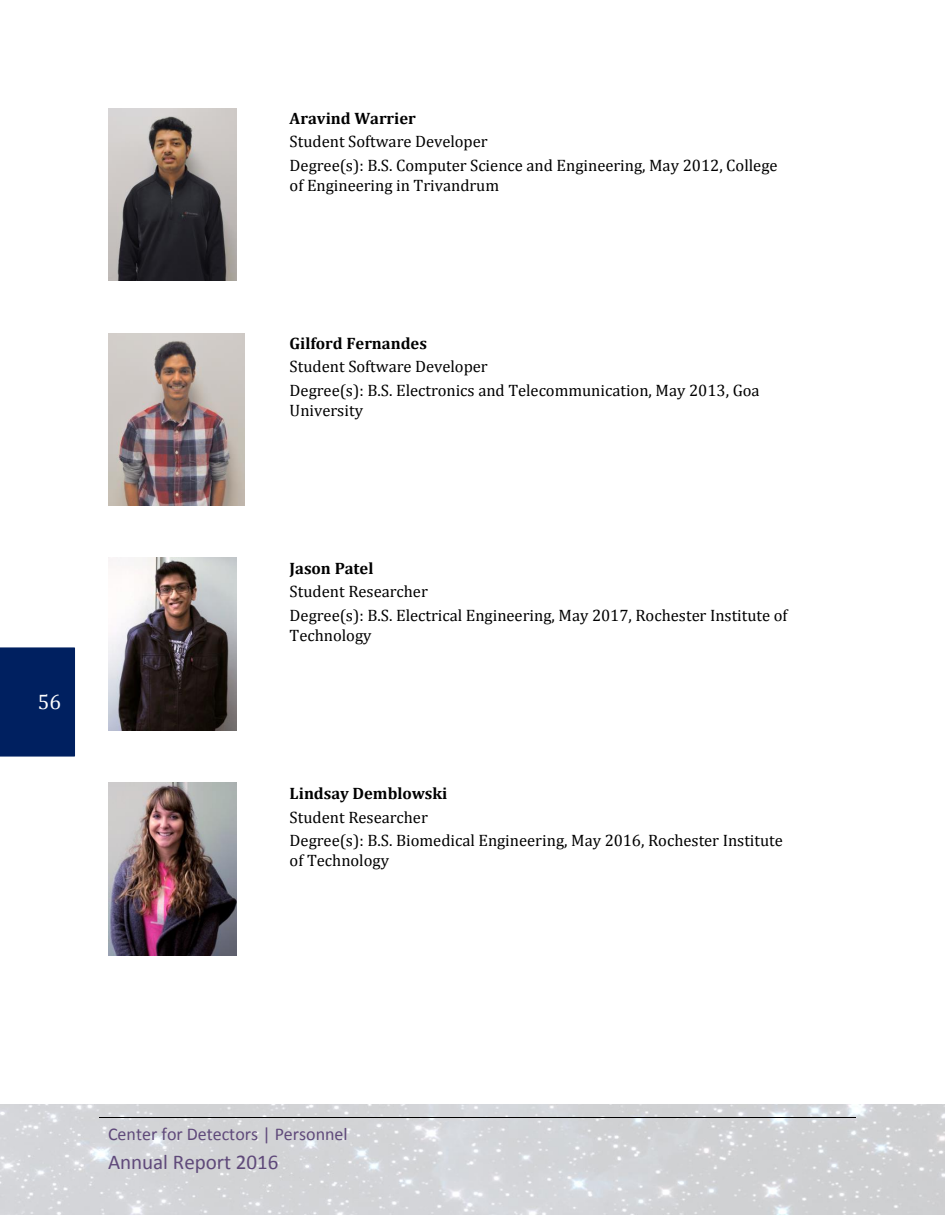
<style>
.page{position:relative;width:945px;height:1215px;background:#fff}
.page>*{position:absolute;margin:0;border:0;box-sizing:border-box;transform-origin:0 0}
.t1{font:21px "Calibri";color:#5f497a}
.t2{font:21px "Cambria";color:#fff}
.t3{font:18px "Calibri";color:#5f497a}
.t4{font:16.5px/24px "Cambria";color:#000}
.t5{font:700 16.5px "Cambria";color:#000}
</style>
<div class="page">
<img style="left:0;top:1104px;width:945px;height:110px">
<hr style="left:99px;top:1117px;width:757px;height:1px;background:#000">
<div style="left:0;top:648px;width:74px;height:108px;background:#002060"></div>
<div style="left:0;top:647px;width:75px;height:110px;border:1px solid #002060"></div>
<img style="left:108px;top:108px;width:128px;height:173px">
<img style="left:108px;top:333px;width:137px;height:173px">
<img style="left:108px;top:558px;width:129px;height:173px">
<img style="left:108px;top:783px;width:129px;height:173px">
<p class="t2" style="left:38px;top:690px;width:25px">56</p>
<p class="t5" style="left:290px;top:108px;width:128px">Aravind Warrier</p>
<p class="t4" style="left:290px;top:129px;width:490px">Student Software Developer<br>Degree(s): B.S. Computer Science and Engineering, May 2012, College</p>
<p class="t4" style="left:290px;top:173px;width:211px">of Engineering in Trivandrum</p>
<p class="t5" style="left:290px;top:333px;width:139px">Gilford Fernandes</p>
<p class="t4" style="left:290px;top:354px;width:471px">Student Software Developer<br>Degree(s): B.S. Electronics and Telecommunication, May 2013, Goa</p>
<p class="t4" style="left:290px;top:398px;width:75px">University</p>
<p class="t5" style="left:290px;top:558px;width:85px">Jason Patel</p>
<p class="t4" style="left:290px;top:580px;width:499px">Student Researcher<br>Degree(s): B.S. Electrical Engineering, May 2017, Rochester Institute of</p>
<p class="t4" style="left:290px;top:623px;width:83px">Technology</p>
<p class="t5" style="left:290px;top:783px;width:159px">Lindsay Demblowski</p>
<p class="t4" style="left:290px;top:805px;width:495px">Student Researcher<br>Degree(s): B.S. Biomedical Engineering, May 2016, Rochester Institute</p>
<p class="t4" style="left:290px;top:848px;width:101px">of Technology</p>
<p class="t3" style="left:108px;top:1127px;width:241px">Center for Detectors | Personnel</p>
<p class="t1" style="left:108px;top:1154px;width:172px">Annual Report 2016</p>
</div>
